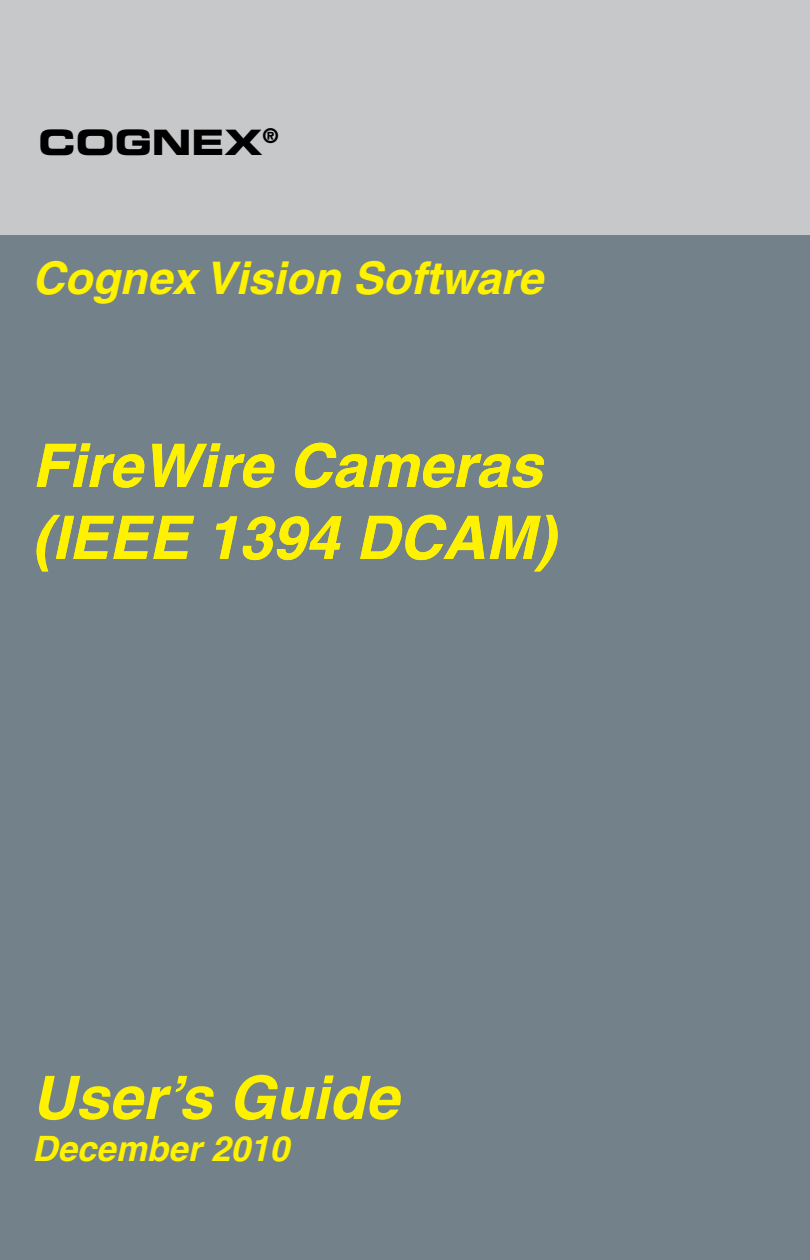
<style>
.page{position:relative;width:810px;height:1260px;background:#fff}
.page>*{position:absolute;margin:0;border:0;box-sizing:border-box;transform-origin:0 0}
.t1{font:italic 700 60px/72px "Helvetica";color:#fff200}
.t2{font:italic 700 45px "Helvetica";color:#fff200}
.t3{font:italic 700 35px "Helvetica";color:#fff200}
.t4{font:35px "Eurostile Bold Extended Two";color:#000}
</style>
<div class="page">
<div style="left:0;top:0;width:810px;height:235px;background:#c7c8ca"></div>
<div style="left:0;top:235px;width:810px;height:1025px;background:#73828a"></div>
<p class="t4" style="left:39px;top:118px;width:242px">COGNEX<sup>®</sup></p>
<p class="t2" style="left:32px;top:251px;width:512px">Cognex Vision Software</p>
<p class="t1" style="left:32px;top:429px;width:525px">FireWire Cameras (IEEE 1394 DCAM)</p>
<p class="t1" style="left:32px;top:1061px;width:368px">User’s Guide</p>
<p class="t3" style="left:32px;top:1127px;width:258px">December 2010</p>
</div>
